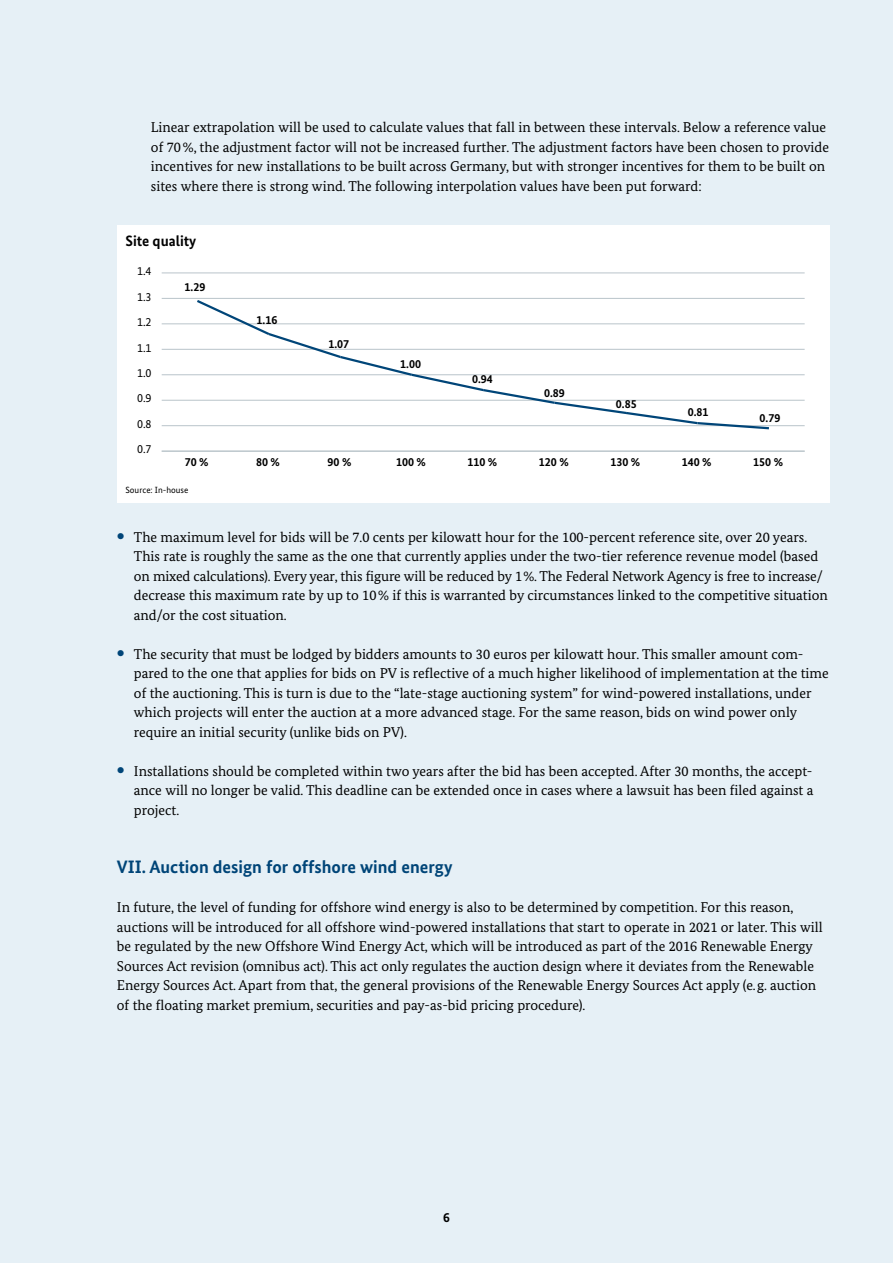
<style>
.page{position:relative;width:893px;height:1263px;background:#e6f0f6}
.page>*{position:absolute;margin:0;border:0;box-sizing:border-box;transform-origin:0 0}
.t1{font:700 18px "Bundes Sans";color:#004578}
.t2{font:700 15px "Bundes Sans";color:#000}
.t3{font:14.25px/19.5px "Bundes Serif";color:#000}
.t4{font:700 13.5px "Bundes Sans";color:#000}
.t5{font:700 12px "Bundes Sans";color:#000}
.t6{font:12px "Bundes Sans";color:#000}
.t7{font:9px "Bundes Sans";color:#000}
</style>
<div class="page">
<div style="left:117px;top:225px;width:712px;height:277px;background:#fff"></div>
<hr style="left:162px;top:451px;width:643px;height:1px;background:#b9c4ca">
<hr style="left:162px;top:425px;width:643px;height:1px;background:#b9c4ca">
<hr style="left:162px;top:400px;width:643px;height:1px;background:#b9c4ca">
<hr style="left:162px;top:374px;width:643px;height:1px;background:#b9c4ca">
<hr style="left:162px;top:349px;width:643px;height:1px;background:#b9c4ca">
<hr style="left:162px;top:323px;width:643px;height:1px;background:#b9c4ca">
<hr style="left:162px;top:298px;width:643px;height:1px;background:#b9c4ca">
<hr style="left:162px;top:273px;width:643px;height:1px;background:#b9c4ca">
<svg style="left:194px;top:300px;width:577px;height:130px"></svg>
<p class="t3" style="left:151px;top:117px;width:680px">Linear extrapolation will be used to calculate values that fall in between these intervals. Below a reference value of 70%, the adjustment factor will not be increased further. The adjustment factors have been chosen to provide incentives for new installations to be built across Germany, but with stronger incentives for them to be built on sites where there is strong wind. The following interpolation values have been put forward:</p>
<p class="t2" style="left:125px;top:232px;width:72px">Site quality</p>
<p class="t6" style="left:137px;top:264px;width:16px">1.4</p>
<p class="t6" style="left:137px;top:289px;width:16px">1.3</p>
<p class="t6" style="left:137px;top:315px;width:16px">1.2</p>
<p class="t6" style="left:137px;top:340px;width:16px">1.1</p>
<p class="t6" style="left:137px;top:366px;width:16px">1.0</p>
<p class="t6" style="left:137px;top:391px;width:16px">0.9</p>
<p class="t6" style="left:137px;top:416px;width:16px">0.8</p>
<p class="t6" style="left:137px;top:442px;width:16px">0.7</p>
<p class="t5" style="left:185px;top:280px;width:22px">1.29</p>
<p class="t5" style="left:257px;top:312px;width:22px">1.16</p>
<p class="t5" style="left:328px;top:336px;width:22px">1.07</p>
<p class="t5" style="left:400px;top:356px;width:22px">1.00</p>
<p class="t5" style="left:472px;top:371px;width:22px">0.94</p>
<p class="t5" style="left:544px;top:385px;width:22px">0.89</p>
<p class="t5" style="left:616px;top:396px;width:22px">0.85</p>
<p class="t5" style="left:688px;top:405px;width:22px">0.81</p>
<p class="t5" style="left:760px;top:410px;width:22px">0.79</p>
<p class="t5" style="left:185px;top:454px;width:25px">70 %</p>
<p class="t5" style="left:256px;top:454px;width:25px">80 %</p>
<p class="t5" style="left:328px;top:454px;width:25px">90 %</p>
<p class="t5" style="left:396px;top:454px;width:31px">100 %</p>
<p class="t5" style="left:467px;top:454px;width:31px">110 %</p>
<p class="t5" style="left:539px;top:454px;width:31px">120 %</p>
<p class="t5" style="left:610px;top:454px;width:31px">130 %</p>
<p class="t5" style="left:682px;top:454px;width:31px">140 %</p>
<p class="t5" style="left:753px;top:454px;width:31px">150 %</p>
<p class="t7" style="left:125px;top:484px;width:64px">Source: In-house</p>
<p class="t3" style="left:134px;top:527px;width:695px">The maximum level for bids will be 7.0 cents per kilowatt hour for the 100-percent reference site, over 20 years.<br>This rate is roughly the same as the one that currently applies under the two-tier reference revenue model (based on mixed calculations). Every year, this figure will be reduced by 1%. The Federal Network Agency is free to increase/ decrease this maximum rate by up to 10% if this is warranted by circumstances linked to the competitive situation and/or the cost situation.</p>
<p class="t3" style="left:134px;top:644px;width:696px">The security that must be lodged by bidders amounts to 30 euros per kilowatt hour. This smaller amount com&shy;pared to the one that applies for bids on PV is reflective of a much higher likelihood of implementation at the time of the auctioning. This is turn is due to the “late-stage auctioning system” for wind-powered installations, under which projects will enter the auction at a more advanced stage. For the same reason, bids on wind power only require an initial security (unlike bids on PV).</p>
<p class="t3" style="left:134px;top:761px;width:681px;text-align:justify">Installations should be completed within two years after the bid has been accepted. After 30 months, the accept&shy;ance will no longer be valid. This deadline can be extended once in cases where a lawsuit has been filed against a project.</p>
<h2 class="t1" style="left:117px;top:856px;width:337px">VII. Auction design for offshore wind energy</h2>
<p class="t3" style="left:117px;top:897px;width:707px">In future, the level of funding for offshore wind energy is also to be determined by competition. For this reason, auctions will be introduced for all offshore wind-powered installations that start to operate in 2021 or later. This will be regulated by the new Offshore Wind Energy Act, which will be introduced as part of the 2016 Renewable Energy Sources Act revision (omnibus act). This act only regulates the auction design where it deviates from the Renewable Energy Sources Act. Apart from that, the general provisions of the Renewable Energy Sources Act apply (e.g. auction of the floating market premium, securities and pay-as-bid pricing procedure).</p>
<p class="t4" style="left:443px;top:1209px;width:8px">6</p>
</div>
